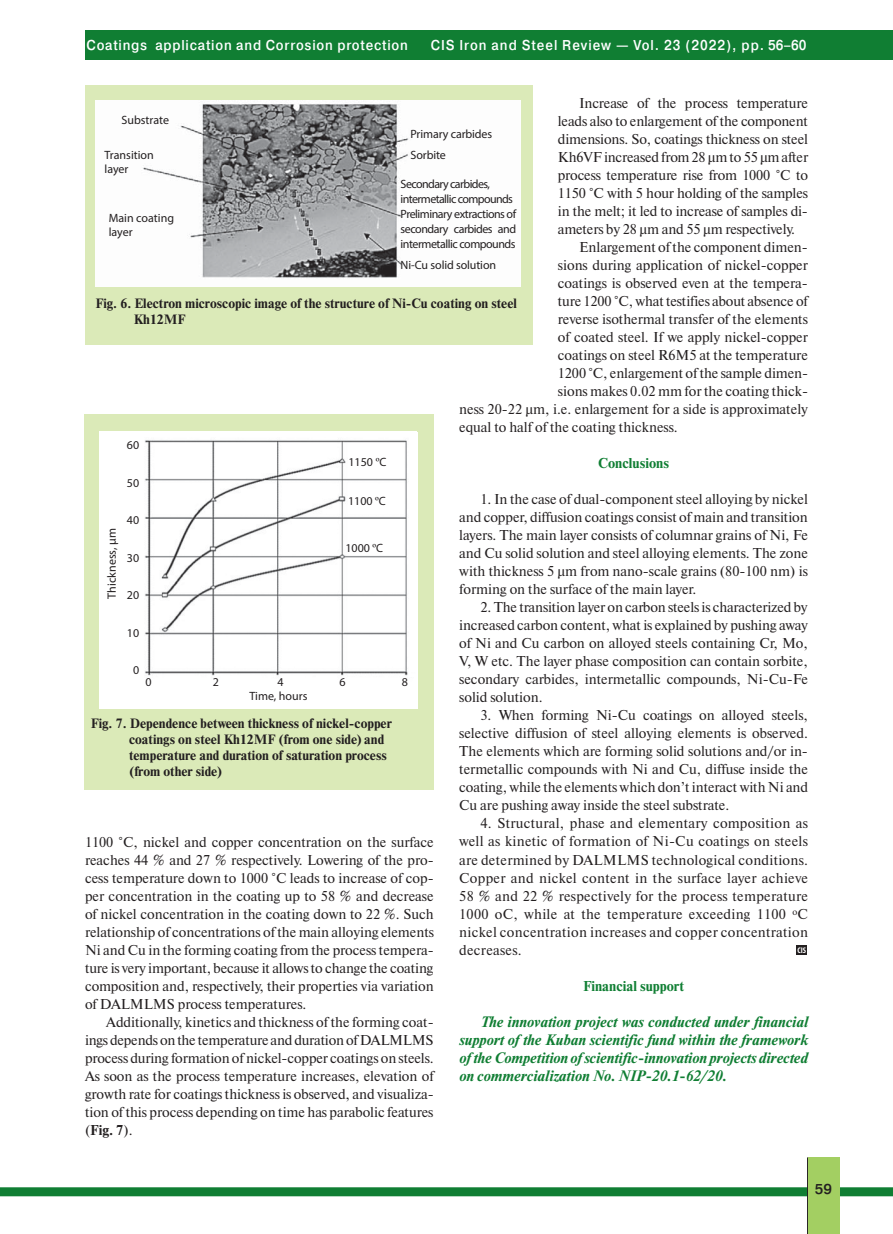
<style>
.page{position:relative;width:893px;height:1234px;background:#fff}
.page>*{position:absolute;margin:0;border:0;box-sizing:border-box;transform-origin:0 0}
.t1{font:14.25px/18px "Newton C";color:#231f20;text-align:justify}
.t2{font:italic 700 14.25px/18px "Newton C";color:#107e33;text-align:justify}
.t3{font:700 14.25px "Pragmatica Light C";letter-spacing:.06em;color:#fff;scale:.9 1}
.t4{font:700 14.25px "Newton C";color:#107e33}
.t5{font:700 14.25px "Pragmatica Light C";color:#231f20}
.t6{font:700 13.5px/16.2px "Newton C";color:#231f20}
.t7{font:12px/14.4px "Myriad Pro";letter-spacing:-.015em;color:#231f20}
.t8{font:12px/15px "Myriad Pro";letter-spacing:-.04em;color:#231f20}
.t9{font:700 condensed 8.25px "Myriad Pro";color:#fff}
.s1{font-family:"Times New Roman"}
.s2{font-weight:700}
</style>
<div class="page">
<div style="left:85px;top:31px;width:808px;height:29px;background:#107e33"></div>
<div style="left:0;top:1186px;width:893px;height:9px;background:#107e33"></div>
<hr style="left:807px;top:1157px;width:1px;height:76px;background:#231f20">
<div style="left:808px;top:1157px;width:32px;height:76px;background:#a3cf62"></div>
<div style="left:85px;top:85px;width:447px;height:259px;background:#dbeab8"></div>
<img style="left:95px;top:100px;width:425px;height:186px">
<div style="left:85px;top:413px;width:349px;height:376px;background:#dbeab8"></div>
<img style="left:99px;top:432px;width:317px;height:276px">
<div style="left:797px;top:944px;width:10px;height:10px;background:#231f20"></div>
<p class="t3" style="left:86px;top:40px;width:359px">Coatings application and Corrosion protection</p>
<p class="t3" style="left:431px;top:40px;width:419px">CIS Iron and Steel Review — Vol. 23 (2022), pp. 56–60</p>
<p class="t1" style="left:579px;top:95px;width:230px">Increase of the process temperature</p>
<p class="t1" style="left:558px;top:113px;width:252px">leads also to enlargement of the component</p>
<p class="t1" style="left:558px;top:131px;width:252px">dimensions. So, coatings thickness on steel</p>
<p class="t1" style="left:558px;top:149px;width:252px">Kh6VF increased from 28 μm to 55 μm after</p>
<p class="t1" style="left:558px;top:167px;width:252px">process temperature rise from 1000 °C to</p>
<p class="t1" style="left:558px;top:185px;width:252px">1150 °C with 5 hour holding of the samples</p>
<p class="t1" style="left:558px;top:203px;width:252px">in the melt; it led to increase of samples di-</p>
<p class="t1" style="left:558px;top:221px;width:239px">ameters by 28 μm and 55 μm respectively.</p>
<p class="t1" style="left:579px;top:239px;width:230px">Enlargement of the component dimen-</p>
<p class="t1" style="left:558px;top:257px;width:252px">sions during application of nickel-copper</p>
<p class="t1" style="left:558px;top:275px;width:252px">coatings is observed even at the tempera-</p>
<p class="t1" style="left:558px;top:293px;width:251px">ture 1200 °C, what testifies about absence of</p>
<p class="t1" style="left:558px;top:311px;width:252px">reverse isothermal transfer of the elements</p>
<p class="t1" style="left:558px;top:329px;width:252px">of coated steel. If we apply nickel-copper</p>
<p class="t1" style="left:558px;top:347px;width:252px">coatings on steel R6M5 at the temperature</p>
<p class="t1" style="left:558px;top:365px;width:252px">1200 °C, enlargement of the sample dimen-</p>
<p class="t1" style="left:558px;top:383px;width:252px">sions makes 0.02 mm for the coating thick-</p>
<p class="t1" style="left:459px;top:401px;width:350px">ness 20-22 μm, i.e. enlargement for a side is approximately</p>
<p class="t1" style="left:459px;top:419px;width:220px">equal to half of the coating thickness.</p>
<p class="t4" style="left:598px;top:458px;width:72px">Conclusions</p>
<p class="t1" style="left:459px;top:491px;width:350px;text-indent:21px">1. In the case of dual-component steel alloying by nickel and copper, diffusion coatings consist of main and transition layers. The main layer consists of columnar grains of Ni, Fe and Cu solid solution and steel alloying elements. The zone with thickness 5 μm from nano-scale grains (80-100 nm) is forming on the surface of the main layer.</p>
<p class="t1" style="left:459px;top:599px;width:350px;text-indent:21px">2. The transition layer on carbon steels is characterized by increased carbon content, what is explained by pushing away of Ni and Cu carbon on alloyed steels containing Cr, Mo, V, W etc. The layer phase composition can contain sorbite, secondary carbides, intermetallic compounds, Ni-Cu-Fe solid solution.</p>
<p class="t1" style="left:459px;top:707px;width:350px;text-indent:21px">3. When forming Ni-Cu coatings on alloyed steels, selective diffusion of steel alloying elements is observed.<br>The elements which are forming solid solutions and/or in&shy;termetallic compounds with Ni and Cu, diffuse inside the coating, while the elements which don’t interact with Ni and Cu are pushing away inside the steel substrate.</p>
<p class="t1" style="left:459px;top:815px;width:350px;text-indent:21px">4. Structural, phase and elementary composition as well as kinetic of formation of Ni-Cu coatings on steels are determined by DALMLMS technological conditions.<br>Copper and nickel content in the surface layer achieve 58 % and 22 % respectively for the process temperature 1000 оС, while at the temperature exceeding 1100 <sup>о</sup>С nickel concentration increases and copper concentration decreases.</p>
<p class="t4" style="left:583px;top:980px;width:103px">Financial support</p>
<p class="t2" style="left:459px;top:1013px;width:350px;text-indent:21px">The innovation project was conducted under financial support of the Kuban scientific fund within the framework of the Competition of scientific-innovation projects directed on commercialization No. NIP-20.1-62/20.</p>
<p class="t7" style="left:122px;top:114px;width:49px">Substrate</p>
<p class="t7" style="left:105px;top:148px;width:51px">Transition layer</p>
<p class="t7" style="left:109px;top:211px;width:67px">Main coating layer</p>
<p class="t7" style="left:410px;top:127px;width:83px">Primary carbides</p>
<p class="t8" style="left:401px;top:177px;width:117px">Secondary carbides, intermetallic compounds<br>Preliminary extractions of secondary carbides and intermetallic compounds</p>
<p class="t7" style="left:401px;top:259px;width:97px">Ni-Cu solid solution</p>
<p class="t7" style="left:410px;top:148px;width:37px">Sorbite</p>
<p class="t6" style="left:134px;top:295px;width:385px;text-indent:-38px">Fig. 6. Electron microscopic image of the structure of Ni-Cu coating on steel<br>Kh12MF</p>
<p class="t7" style="left:127px;top:438px;width:14px">60</p>
<p class="t7" style="left:127px;top:476px;width:14px">50</p>
<p class="t7" style="left:127px;top:513px;width:14px">40</p>
<p class="t7" style="left:127px;top:551px;width:14px">30</p>
<p class="t7" style="left:127px;top:588px;width:14px">20</p>
<p class="t7" style="left:127px;top:626px;width:14px">10</p>
<p class="t7" style="left:133px;top:663px;width:8px">0</p>
<p class="t7" style="left:348px;top:455px;width:39px">1150 <span class="s1">º</span>C</p>
<p class="t7" style="left:348px;top:494px;width:39px">1100 <span class="s1">º</span>C</p>
<p class="t7" style="left:105px;top:598px;width:72px;rotate:-90deg">Thickness, μm</p>
<p class="t7" style="left:345px;top:541px;width:39px">1000 <span class="s1">º</span>C</p>
<p class="t7" style="left:146px;top:675px;width:8px">0</p>
<p class="t7" style="left:213px;top:675px;width:8px">2</p>
<p class="t7" style="left:277px;top:675px;width:8px">4</p>
<p class="t7" style="left:340px;top:675px;width:8px">6</p>
<p class="t7" style="left:402px;top:675px;width:8px">8</p>
<p class="t7" style="left:249px;top:689px;width:60px">Time, hours</p>
<p class="t6" style="left:129px;top:715px;width:264px;text-indent:-38px">Fig. 7. Dependence between thickness of nickel-copper coatings on steel Kh12MF (from one side) and temperature and duration of saturation process (from other side)</p>
<p class="t1" style="left:85px;top:833px;width:350px">1100 °C, nickel and copper concentration on the surface reaches 44 % and 27 % respectively. Lowering of the pro&shy;cess temperature down to 1000 °C leads to increase of cop&shy;per concentration in the coating up to 58 % and decrease of nickel concentration in the coating down to 22 %. Such relationship of concentrations of the main alloying elements Ni and Cu in the forming coating from the process tempera&shy;ture is very important, because it allows to change the coating composition and, respectively, their properties via variation of DALMLMS process temperatures.</p>
<p class="t1" style="left:85px;top:1013px;width:350px;text-indent:21px">Additionally, kinetics and thickness of the forming coat&shy;ings depends on the temperature and duration of DALMLMS process during formation of nickel-copper coatings on steels.<br>As soon as the process temperature increases, elevation of growth rate for coatings thickness is observed, and visualiza&shy;tion of this process depending on time has parabolic features (<span class="s2">Fig. 7</span>).</p>
<p class="t9" style="left:797px;top:944px;width:10px">CIS</p>
<p class="t5" style="left:815px;top:1183px;width:19px">59</p>
</div>
